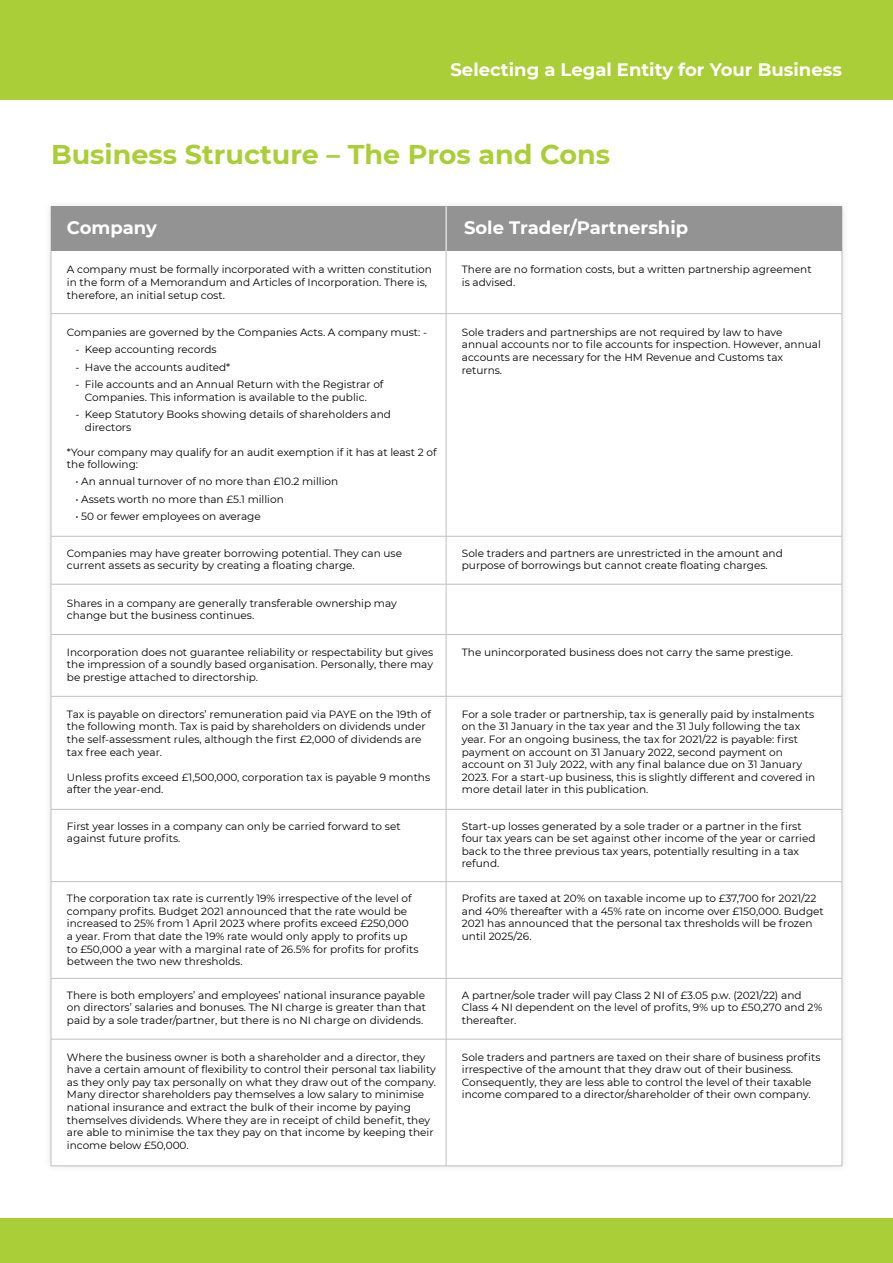
<style>
.page{position:relative;width:893px;height:1263px;background:#fff}
.page>*{position:absolute;margin:0;border:0;box-sizing:border-box;transform-origin:0 0}
.t1{font:700 27px "Montserrat";color:#aace37}
.t2{font:700 18px "Montserrat";color:#fff}
.t3{font:10.5px/12.6px "Montserrat";color:#000}
</style>
<div class="page">
<div style="left:0;top:1218px;width:893px;height:45px;background:#aace37"></div>
<div style="left:0;top:0;width:893px;height:100px;background:#aace37"></div>
<div style="left:42px;top:198px;width:808px;height:976px;background:#fbfbfb"></div>
<div style="left:51px;top:207px;width:791px;height:959px;background:#fff;border:1px solid #c0c0c0"></div>
<hr style="left:51px;top:313px;width:791px;height:1px;background:#c0c0c0">
<hr style="left:446px;top:207px;width:1px;height:959px;background:#c0c0c0">
<div style="left:51px;top:207px;width:791px;height:44px;background:#939393"></div>
<hr style="left:446px;top:206px;width:1px;height:45px;background:#fff">
<hr style="left:51px;top:536px;width:791px;height:1px;background:#c0c0c0">
<hr style="left:51px;top:584px;width:791px;height:1px;background:#c0c0c0">
<hr style="left:51px;top:634px;width:791px;height:1px;background:#c0c0c0">
<hr style="left:51px;top:696px;width:791px;height:1px;background:#c0c0c0">
<hr style="left:51px;top:978px;width:791px;height:1px;background:#c0c0c0">
<hr style="left:51px;top:809px;width:791px;height:1px;background:#c0c0c0">
<hr style="left:51px;top:881px;width:791px;height:1px;background:#c0c0c0">
<hr style="left:51px;top:1039px;width:791px;height:1px;background:#c0c0c0">
<p class="t2" style="left:450px;top:57px;width:393px">Selecting a Legal Entity for Your Business</p>
<p class="t1" style="left:51px;top:135px;width:561px">Business Structure – The Pros and Cons</p>
<p class="t2" style="left:67px;top:215px;width:91px">Company</p>
<p class="t2" style="left:464px;top:215px;width:226px">Sole Trader/Partnership</p>
<p class="t3" style="left:67px;top:263px;width:367px">A company must be formally incorporated with a written constitution in the form of a Memorandum and Articles of Incorporation. There is, therefore, an initial setup cost.</p>
<p class="t3" style="left:462px;top:263px;width:351px">There are no formation costs, but a written partnership agreement is advised.</p>
<p class="t3" style="left:67px;top:325px;width:362px">Companies are governed by the Companies Acts. A company must: -</p>
<p class="t3" style="left:75px;top:343px;width:143px">- Keep accounting records</p>
<p class="t3" style="left:75px;top:360px;width:156px">- Have the accounts audited*</p>
<p class="t3" style="left:75px;top:378px;width:310px">- File accounts and an Annual Return with the Registrar of</p>
<p class="t3" style="left:85px;top:390px;width:284px">Companies. This information is available to the public.</p>
<p class="t3" style="left:75px;top:408px;width:317px">- Keep Statutory Books showing details of shareholders and</p>
<p class="t3" style="left:85px;top:420px;width:48px">directors</p>
<p class="t3" style="left:67px;top:445px;width:371px">*Your company may qualify for an audit exemption if it has at least 2 of the following:</p>
<p class="t3" style="left:75px;top:475px;width:264px">• An annual turnover of no more than £10.2 million</p>
<p class="t3" style="left:75px;top:492px;width:210px">• Assets worth no more than £5.1 million</p>
<p class="t3" style="left:75px;top:510px;width:187px">• 50 or fewer employees on average</p>
<p class="t3" style="left:462px;top:325px;width:360px">Sole traders and partnerships are not required by law to have annual accounts nor to file accounts for inspection. However, annual accounts are necessary for the HM Revenue and Customs tax returns.</p>
<p class="t3" style="left:67px;top:546px;width:337px">Companies may have greater borrowing potential. They can use current assets as security by creating a floating charge.</p>
<p class="t3" style="left:462px;top:546px;width:322px">Sole traders and partners are unrestricted in the amount and purpose of borrowings but cannot create floating charges.</p>
<p class="t3" style="left:67px;top:596px;width:331px">Shares in a company are generally transferable ownership may change but the business continues.</p>
<p class="t3" style="left:67px;top:645px;width:368px;text-align:justify">Incorporation does not guarantee reliability or respectability but gives the impression of a soundly based organisation. Personally, there may be prestige attached to directorship.</p>
<p class="t3" style="left:462px;top:645px;width:333px">The unincorporated business does not carry the same prestige.</p>
<p class="t3" style="left:67px;top:707px;width:365px">Tax is payable on directors’ remuneration paid via PAYE on the 19th of the following month. Tax is paid by shareholders on dividends under the self-assessment rules, although the first £2,000 of dividends are tax free each year.</p>
<p class="t3" style="left:67px;top:770px;width:365px">Unless profits exceed £1,500,000, corporation tax is payable 9 months after the year-end.</p>
<p class="t3" style="left:462px;top:707px;width:355px">For a sole trader or partnership, tax is generally paid by instalments on the 31 January in the tax year and the 31 July following the tax year. For an ongoing business, the tax for 2021/22 is payable: first payment on account on 31 January 2022, second payment on account on 31 July 2022, with any final balance due on 31 January 2023. For a start-up business, this is slightly different and covered in more detail later in this publication.</p>
<p class="t3" style="left:67px;top:819px;width:335px">First year losses in a company can only be carried forward to set against future profits.</p>
<p class="t3" style="left:462px;top:819px;width:355px">Start-up losses generated by a sole trader or a partner in the first four tax years can be set against other income of the year or carried back to the three previous tax years, potentially resulting in a tax refund.</p>
<p class="t3" style="left:67px;top:892px;width:353px">The corporation tax rate is currently 19% irrespective of the level of company profits. Budget 2021 announced that the rate would be increased to 25% from 1 April 2023 where profits exceed £250,000<br>a year. From that date the 19% rate would only apply to profits up to £50,000 a year with a marginal rate of 26.5% for profits for profits between the two new thresholds.</p>
<p class="t3" style="left:462px;top:892px;width:363px">Profits are taxed at 20% on taxable income up to £37,700 for 2021/22 and 40% thereafter with a 45% rate on income over £150,000. Budget 2021 has announced that the personal tax thresholds will be frozen until 2025/26.</p>
<p class="t3" style="left:67px;top:988px;width:361px;text-align:justify">There is both employers’ and employees’ national insurance payable on directors’ salaries and bonuses. The NI charge is greater than that paid by a sole trader/partner, but there is no NI charge on dividends.</p>
<p class="t3" style="left:462px;top:988px;width:362px">A partner/sole trader will pay Class 2 NI of £3.05 p.w. (2021/22) and<br>Class 4 NI dependent on the level of profits, 9% up to £50,270 and 2% thereafter.</p>
<p class="t3" style="left:67px;top:1050px;width:371px">Where the business owner is both a shareholder and a director, they have a certain amount of flexibility to control their personal tax liability as they only pay tax personally on what they draw out of the company.<br>Many director shareholders pay themselves a low salary to minimise national insurance and extract the bulk of their income by paying themselves dividends. Where they are in receipt of child benefit, they are able to minimise the tax they pay on that income by keeping their income below £50,000.</p>
<p class="t3" style="left:462px;top:1050px;width:360px">Sole traders and partners are taxed on their share of business profits irrespective of the amount that they draw out of their business.<br>Consequently, they are less able to control the level of their taxable income compared to a director/shareholder of their own company.</p>
</div>
